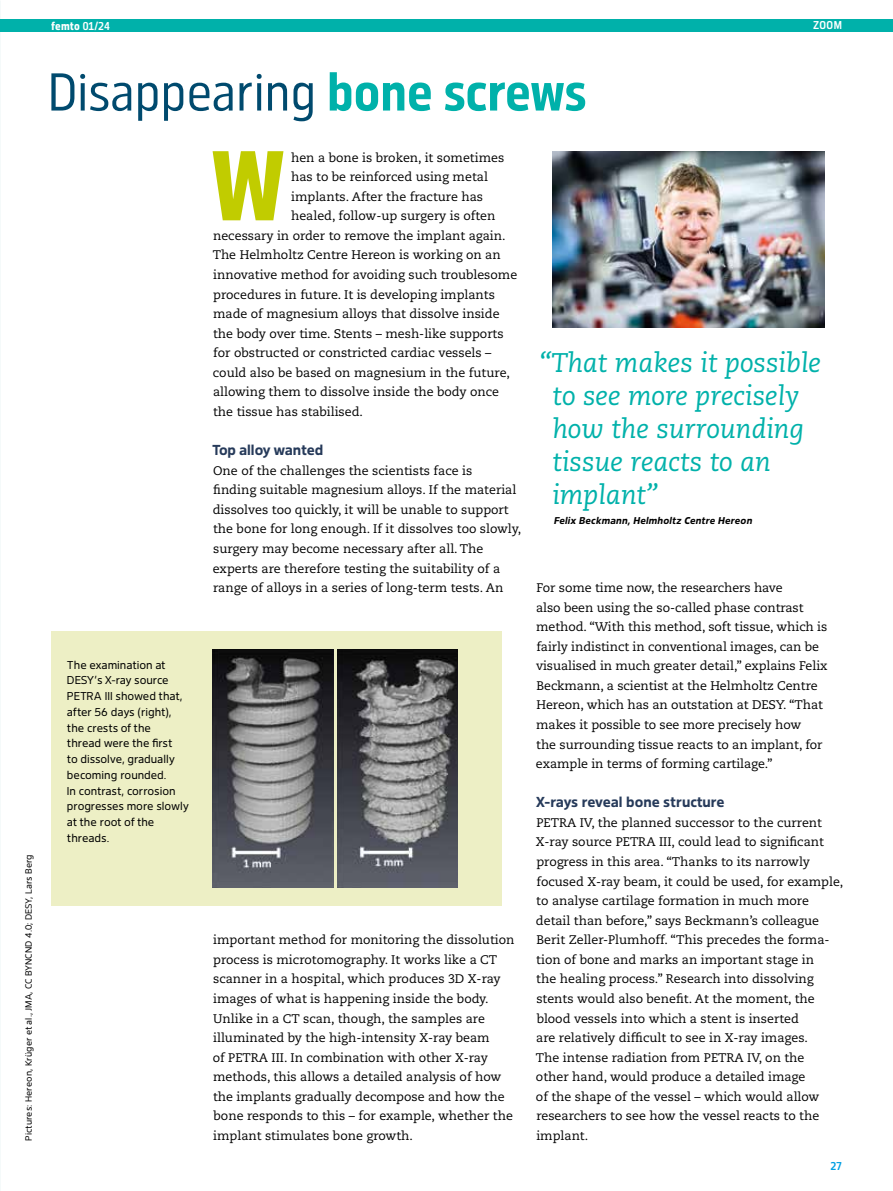
<style>
.page{position:relative;width:893px;height:1191px;background:#fff}
.page>*{position:absolute;margin:0;border:0;box-sizing:border-box;transform-origin:0 0}
.t1{font:800 97.65px "Desy Sans Cn";color:#c1cc00}
.t2{font:52.5px "Desy Sans Cn";letter-spacing:-.005em;color:#004a6e}
.t3{font:italic 27px/33px "Caecilia LT Std";color:#00b1aa}
.t4{font:700 14.25px "Desy Sans";letter-spacing:-.015em;color:#263a5a}
.t5{font:12.45px/19.5px "Caecilia LT Std";color:#000}
.t6{font:11.25px/15.8px "Desy Sans";color:#000}
.t7{font:800 11.25px "Desy Sans Cn";letter-spacing:.005em;color:#fff}
.t8{font:500 11.25px "Desy Sans Cn";color:#fff}
.t9{font:500 11.25px "Desy Sans Cn";color:#009fe3}
.t10{font:italic 700 9.75px "Desy Sans";letter-spacing:.02em;color:#000}
.t11{font:9px "Desy Sans";letter-spacing:.01em;color:#000}
.s1{font-weight:500}
.s2{font-weight:700;color:#00b1aa}
</style>
<div class="page">
<div style="left:51px;top:631px;width:451px;height:274px;background:#edefc5"></div>
<img style="left:213px;top:649px;width:120px;height:238px">
<img style="left:337px;top:649px;width:121px;height:238px">
<img style="left:553px;top:152px;width:272px;height:176px">
<div style="left:0;top:19px;width:893px;height:13px;background:#00b1aa"></div>
<p class="t11" style="left:23px;top:1140px;width:288px;rotate:-90deg">Pictures: Hereon, Krüger et al., JMA, CC BYNCND 4.0; DESY, Lars Berg</p>
<p class="t7" style="left:51px;top:19px;width:60px">femto <span class="s1">01/24</span></p>
<p class="t8" style="left:813px;top:19px;width:30px">ZOOM</p>
<h2 class="t2" style="left:48px;top:61px;width:541px">Disappearing <span class="s2">bone screws</span></h2>
<p class="t6" style="left:67px;top:656px;width:124px">The examination at<br>DESY’s X-ray source<br>PETRA III showed that, after 56 days (right), the crests of the<br>thread were the first<br>to dissolve, gradually becoming rounded.<br>In contrast, corrosion progresses more slowly at the root of the threads.</p>
<h1 class="t1" style="left:210px;top:128px;width:77px">W</h1>
<p class="t5" style="left:291px;top:148px;width:215px">hen a bone is broken, it sometimes</p>
<p class="t5" style="left:291px;top:167px;width:198px">has to be reinforced using metal</p>
<p class="t5" style="left:291px;top:187px;width:193px">implants. After the fracture has</p>
<p class="t5" style="left:291px;top:206px;width:206px">healed, follow-up surgery is often</p>
<p class="t5" style="left:213px;top:226px;width:294px">necessary in order to remove the implant again.</p>
<p class="t5" style="left:213px;top:246px;width:290px">The Helmholtz Centre Hereon is working on an</p>
<p class="t5" style="left:213px;top:265px;width:306px">innovative method for avoiding such troublesome</p>
<p class="t5" style="left:213px;top:285px;width:283px">procedures in future. It is developing implants</p>
<p class="t5" style="left:213px;top:304px;width:288px">made of magnesium alloys that dissolve inside</p>
<p class="t5" style="left:213px;top:324px;width:292px">the body over time. Stents – mesh-like supports</p>
<p class="t5" style="left:213px;top:343px;width:280px">for obstructed or constricted cardiac vessels –</p>
<p class="t5" style="left:213px;top:363px;width:298px">could also be based on magnesium in the future,</p>
<p class="t5" style="left:213px;top:382px;width:288px">allowing them to dissolve inside the body once</p>
<p class="t5" style="left:213px;top:402px;width:151px">the tissue has stabilised.</p>
<p class="t4" style="left:212px;top:441px;width:113px">Top alloy wanted</p>
<p class="t5" style="left:213px;top:461px;width:310px">One of the challenges the scientists face is<br>finding suitable magnesium alloys. If the material dissolves too quickly, it will be unable to support the bone for long enough. If it dissolves too slowly, surgery may become necessary after all. The experts are therefore testing the suitability of a range of alloys in a series of long-term tests. An</p>
<p class="t5" style="left:213px;top:930px;width:303px">important method for monitoring the dissolution process is microtomography. It works like a CT scanner in a hospital, which produces 3D X-ray images of what is happening inside the body.<br>Unlike in a CT scan, though, the samples are illuminated by the high-intensity X-ray beam<br>of PETRA III. In combination with other X-ray methods, this allows a detailed analysis of how the implants gradually decompose and how the bone responds to this – for example, whether the implant stimulates bone growth.</p>
<h3 class="t3" style="left:552px;top:347px;width:270px;text-indent:-13px">“That makes it possible to see more precisely how the surrounding tissue reacts to an implant”</h3>
<p class="t10" style="left:554px;top:514px;width:200px">Felix Beckmann, Helmholtz Centre Hereon</p>
<p class="t5" style="left:536px;top:578px;width:293px">For some time now, the researchers have<br>also been using the so-called phase contrast method. “With this method, soft tissue, which is fairly indistinct in conventional images, can be visualised in much greater detail,” explains Felix Beckmann, a scientist at the Helmholtz Centre Hereon, which has an outstation at DESY. “That makes it possible to see more precisely how<br>the surrounding tissue reacts to an implant, for example in terms of forming cartilage.”</p>
<p class="t4" style="left:536px;top:793px;width:190px">X-rays reveal bone structure</p>
<p class="t5" style="left:536px;top:813px;width:309px">PETRA IV, the planned successor to the current X-ray source PETRA III, could lead to significant progress in this area. “Thanks to its narrowly focused X-ray beam, it could be used, for example, to analyse cartilage formation in much more detail than before,” says Beckmann’s colleague Berit Zeller-Plumhoff. “This precedes the forma&shy;tion of bone and marks an important stage in<br>the healing process.” Research into dissolving stents would also benefit. At the moment, the blood vessels into which a stent is inserted<br>are relatively difficult to see in X-ray images.<br>The intense radiation from PETRA IV, on the<br>other hand, would produce a detailed image<br>of the shape of the vessel – which would allow researchers to see how the vessel reacts to the implant.</p>
<p class="t9" style="left:830px;top:1159px;width:13px">27</p>
</div>
